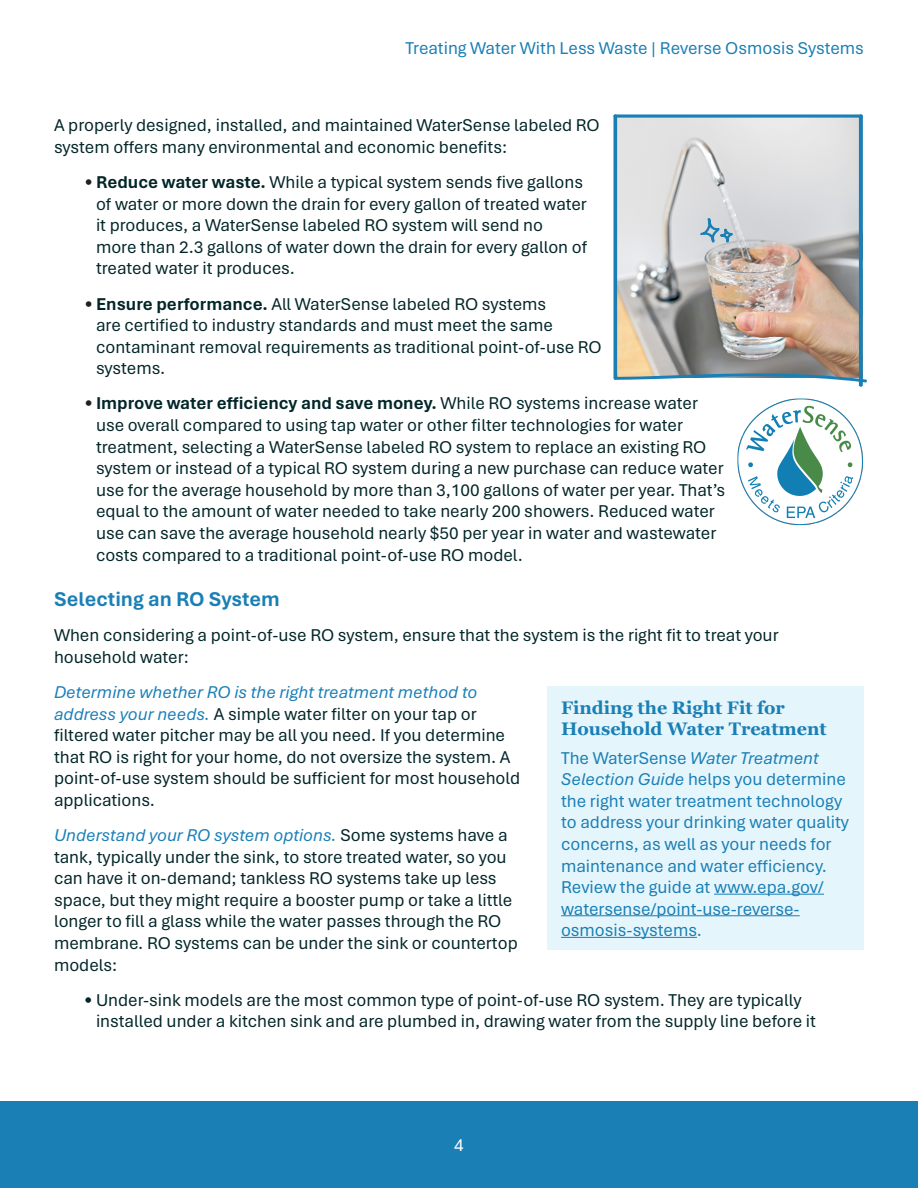
<style>
.page{position:relative;width:918px;height:1188px;background:#fff}
.page>*{position:absolute;margin:0;border:0;box-sizing:border-box;transform-origin:0 0}
.t1{font:700 21px "Aptos";color:#1a7fb5}
.t2{font:18px/21.6px "Aptos";color:#032629}
.t3{font:18px/21.6px "Aptos";color:#1a7fb5}
.t4{font:700 18px/21.6px "Georgia Pro";color:#1a7fb5}
.t5{font:18px "Aptos";color:#fff}
.s1{font-style:italic;color:#231f20}
.s2{font-weight:700}
.s3{font-style:italic;color:#1a7fb7}
.s4{font-style:italic}
</style>
<div class="page">
<div style="left:0;top:1102px;width:918px;height:86px;background:#1a7fb5"></div>
<div style="left:548px;top:687px;width:316px;height:263px;background:#e5f5fc"></div>
<hr style="left:714px;top:894px;width:110px;height:1px;background:#1a7fb5">
<hr style="left:561px;top:916px;width:239px;height:1px;background:#1a7fb5">
<hr style="left:561px;top:937px;width:136px;height:1px;background:#1a7fb5">
<svg style="left:613px;top:114px;width:254px;height:273px;background:#c2c1bf"></svg>
<img style="left:737px;top:398px;width:126px;height:128px">
<p class="t3" style="left:405px;top:37px;width:460px">Treating Water With Less Waste | Reverse Osmosis Systems</p>
<p class="t2" style="left:54px;top:114px;width:547px">A properly designed, installed, and maintained WaterSense labeled RO system offers many environmental and economic benefits:</p>
<p class="t2" style="left:96px;top:171px;width:493px;text-indent:-12px"><span class="s1">•</span> <span class="s2">Reduce water waste.</span> While a typical system sends five gallons of water or more down the drain for every gallon of treated water it produces, a WaterSense labeled RO system will send no more than 2.3 gallons of water down the drain for every gallon of treated water it produces.</p>
<p class="t2" style="left:96px;top:292px;width:507px;text-indent:-12px"><span class="s1">•</span> <span class="s2">Ensure performance.</span> All WaterSense labeled RO systems<br>are certified to industry standards and must meet the same contaminant removal requirements as traditional point-of-use RO systems.</p>
<p class="t2" style="left:96px;top:392px;width:631px;text-indent:-12px"><span class="s1">•</span> <span class="s2">Improve water efficiency and save money.</span> While RO systems increase water use overall compared to using tap water or other filter technologies for water treatment, selecting a WaterSense labeled RO system to replace an existing RO system or instead of a typical RO system during a new purchase can reduce water use for the average household by more than 3,100 gallons of water per year. That’s equal to the amount of water needed to take nearly 200 showers. Reduced water use can save the average household nearly $50 per year in water and wastewater costs compared to a traditional point-of-use RO model.</p>
<p class="t1" style="left:54px;top:585px;width:227px">Selecting an RO System</p>
<p class="t2" style="left:54px;top:624px;width:726px">When considering a point-of-use RO system, ensure that the system is the right fit to treat your household water:</p>
<p class="t2" style="left:54px;top:681px;width:468px"><span class="s3">Determine whether RO is the right treatment method to address your needs.</span> A simple water filter on your tap or filtered water pitcher may be all you need. If you determine that RO is right for your home, do not oversize the system. A point-of-use system should be sufficient for most household applications.</p>
<p class="t2" style="left:54px;top:824px;width:465px"><span class="s3">Understand your RO system options.</span> Some systems have a tank, typically under the sink, to store treated water, so you can have it on-demand; tankless RO systems take up less space, but they might require a booster pump or take a little longer to fill a glass while the water passes through the RO membrane. RO systems can be under the sink or countertop models:</p>
<p class="t2" style="left:96px;top:988px;width:721px;text-indent:-12px">• Under-sink models are the most common type of point-of-use RO system. They are typically installed under a kitchen sink and are plumbed in, drawing water from the supply line before it</p>
<p class="t4" style="left:561px;top:697px;width:267px">Finding the Right Fit for<br>Household Water Treatment</p>
<p class="t3" style="left:561px;top:746px;width:290px">The WaterSense <span class="s4">Water Treatment Selection Guide</span> helps you determine the right water treatment technology to address your drinking water quality concerns, as well as your needs for maintenance and water efficiency.<br>Review the guide at www.epa.gov/ watersense/point-use-reverse&shy;osmosis-systems.</p>
<p class="t5" style="left:454px;top:1133px;width:11px">4</p>
</div>
